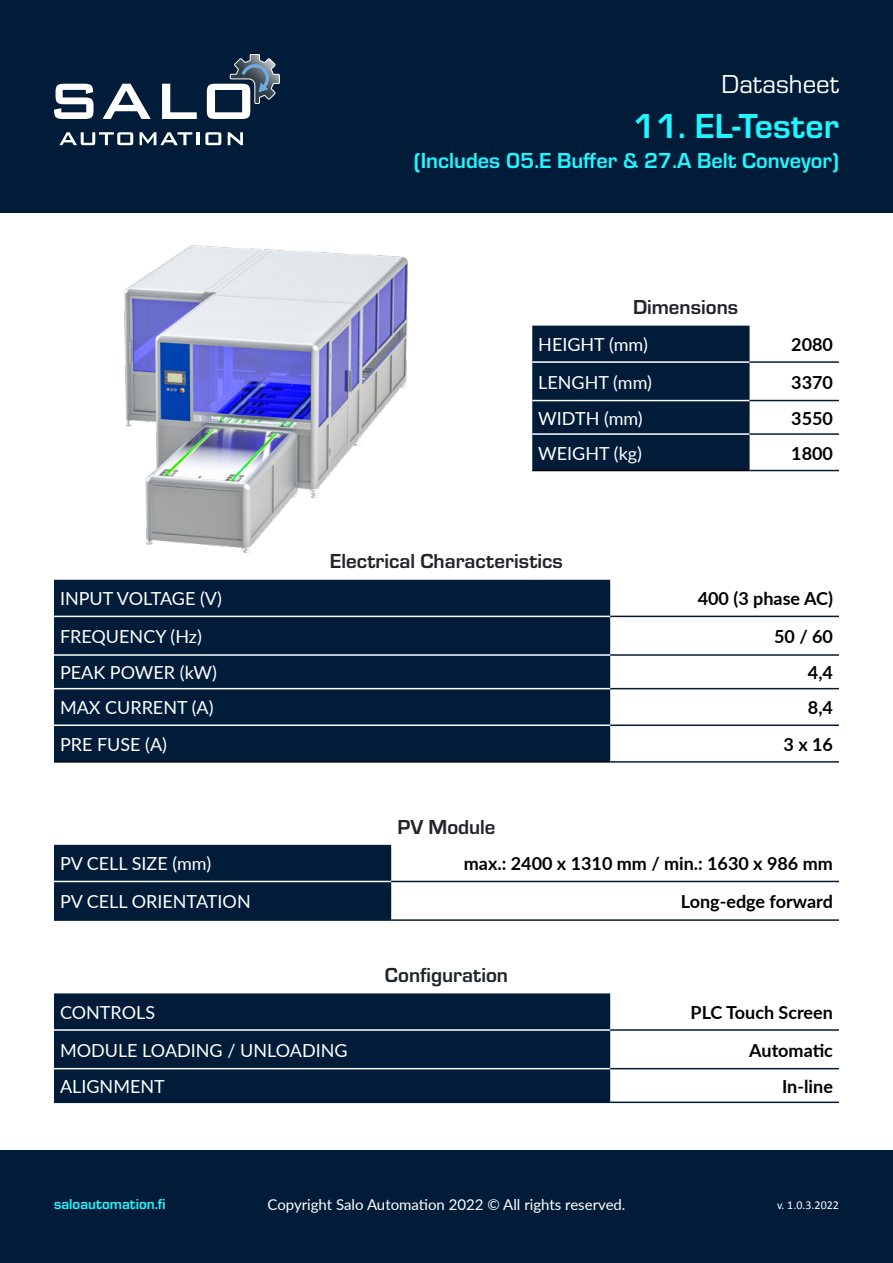
<style>
.page{position:relative;width:893px;height:1263px;background:#fff}
.page>*{position:absolute;margin:0;border:0;box-sizing:border-box;transform-origin:0 0}
.t1{font:700 36px "Eurostile";color:#21f5ff}
.t2{font:27px "Eurostile";color:#fff}
.t3{font:700 22.5px "Eurostile";color:#21f5ff}
.t4{font:700 21px "Eurostile";color:#212528}
.t5{font:18px "Lato";color:#fff}
.t6{font:700 18px "Lato";color:#000}
.t7{font:15px "Lato";color:#fff}
.t8{font:700 15px "Eurostile";color:#21f5ff}
.t9{font:12px "Calibri";color:#fff}
</style>
<div class="page">
<div style="left:0;top:0;width:893px;height:213px;background:#001c38"></div>
<svg style="left:54px;top:84px;width:40px;height:35px"></svg>
<svg style="left:103px;top:84px;width:48px;height:35px"></svg>
<svg style="left:162px;top:84px;width:35px;height:35px"></svg>
<svg style="left:59px;top:132px;width:74px;height:13px"></svg>
<svg style="left:140px;top:132px;width:59px;height:13px"></svg>
<svg style="left:205px;top:132px;width:16px;height:13px"></svg>
<svg style="left:228px;top:132px;width:15px;height:13px"></svg>
<svg style="left:207px;top:54px;width:73px;height:65px"></svg>
<img style="left:124px;top:245px;width:284px;height:308px">
<div style="left:532px;top:326px;width:218px;height:144px;background:#001c38"></div>
<hr style="left:532px;top:361px;width:218px;height:2px;background:#fff">
<hr style="left:532px;top:400px;width:218px;height:1px;background:#fff">
<hr style="left:532px;top:433px;width:218px;height:2px;background:#fff">
<hr style="left:532px;top:470px;width:218px;height:1px;background:#000">
<hr style="left:750px;top:361px;width:89px;height:2px;background:#001c38">
<hr style="left:750px;top:400px;width:89px;height:1px;background:#001c38">
<hr style="left:750px;top:433px;width:89px;height:2px;background:#001c38">
<hr style="left:750px;top:470px;width:89px;height:1px;background:#001c38">
<div style="left:54px;top:580px;width:556px;height:181px;background:#001c38"></div>
<hr style="left:54px;top:616px;width:556px;height:1px;background:#fff">
<hr style="left:54px;top:654px;width:556px;height:2px;background:#fff">
<hr style="left:54px;top:688px;width:556px;height:1px;background:#fff">
<hr style="left:54px;top:761px;width:556px;height:2px;background:#000">
<hr style="left:610px;top:616px;width:229px;height:1px;background:#001c38">
<hr style="left:610px;top:654px;width:229px;height:2px;background:#001c38">
<hr style="left:610px;top:688px;width:229px;height:1px;background:#001c38">
<hr style="left:610px;top:724px;width:229px;height:2px;background:#001c38">
<hr style="left:610px;top:761px;width:229px;height:2px;background:#001c38">
<hr style="left:54px;top:724px;width:556px;height:2px;background:#fff">
<div style="left:54px;top:993px;width:556px;height:108px;background:#001c38"></div>
<hr style="left:54px;top:1029px;width:556px;height:2px;background:#fff">
<hr style="left:54px;top:1068px;width:556px;height:1px;background:#fff">
<hr style="left:610px;top:1029px;width:229px;height:2px;background:#001c38">
<hr style="left:610px;top:1068px;width:229px;height:1px;background:#001c38">
<hr style="left:610px;top:1101px;width:229px;height:2px;background:#001c38">
<hr style="left:54px;top:1101px;width:556px;height:2px;background:#001c38">
<div style="left:54px;top:845px;width:337px;height:74px;background:#001c38"></div>
<hr style="left:54px;top:881px;width:337px;height:1px;background:#fff">
<hr style="left:391px;top:881px;width:448px;height:1px;background:#001c38">
<hr style="left:391px;top:919px;width:448px;height:2px;background:#001c38">
<hr style="left:54px;top:919px;width:337px;height:2px;background:#001c38">
<div style="left:0;top:1150px;width:893px;height:113px;background:#001c38"></div>
<h2 class="t2" style="left:722px;top:66px;width:119px">Datasheet</h2>
<h1 class="t1" style="left:633px;top:100px;width:207px">11. EL-Tester</h1>
<p class="t3" style="left:414px;top:145px;width:427px">(Includes 05.E Buffer &amp; 27.A Belt Conveyor)</p>
<p class="t4" style="left:633px;top:292px;width:107px">Dimensions</p>
<p class="t5" style="left:538px;top:332px;width:111px">HEIGHT (mm)</p>
<p class="t6" style="left:791px;top:331px;width:43px">2080</p>
<p class="t5" style="left:538px;top:369px;width:115px">LENGHT (mm)</p>
<p class="t6" style="left:791px;top:369px;width:43px">3370</p>
<p class="t5" style="left:538px;top:405px;width:106px">WIDTH (mm)</p>
<p class="t6" style="left:791px;top:405px;width:43px">3550</p>
<p class="t5" style="left:538px;top:440px;width:105px">WEIGHT (kg)</p>
<p class="t6" style="left:791px;top:440px;width:43px">1800</p>
<p class="t4" style="left:330px;top:546px;width:235px">Electrical Characteristics</p>
<p class="t5" style="left:60px;top:586px;width:164px">INPUT VOLTAGE (V)</p>
<p class="t6" style="left:698px;top:585px;width:137px">400 (3 phase AC)</p>
<p class="t5" style="left:60px;top:623px;width:143px">FREQUENCY (Hz)</p>
<p class="t6" style="left:774px;top:623px;width:60px">50 / 60</p>
<p class="t5" style="left:60px;top:660px;width:158px">PEAK POWER (kW)</p>
<p class="t6" style="left:808px;top:659px;width:27px">4,4</p>
<p class="t5" style="left:60px;top:695px;width:155px">MAX CURRENT (A)</p>
<p class="t6" style="left:808px;top:694px;width:27px">8,4</p>
<p class="t5" style="left:60px;top:731px;width:109px">PRE FUSE (A)</p>
<p class="t6" style="left:783px;top:731px;width:51px">3 x 16</p>
<p class="t4" style="left:397px;top:811px;width:100px">PV Module</p>
<p class="t5" style="left:60px;top:851px;width:153px">PV CELL SIZE (mm)</p>
<p class="t6" style="left:464px;top:851px;width:370px">max.: 2400 x 1310 mm / min.: 1630 x 986 mm</p>
<p class="t5" style="left:60px;top:888px;width:192px">PV CELL ORIENTATION</p>
<p class="t6" style="left:681px;top:888px;width:154px">Long-edge forward</p>
<p class="t4" style="left:385px;top:960px;width:125px">Configuration</p>
<p class="t5" style="left:60px;top:999px;width:97px">CONTROLS</p>
<p class="t6" style="left:690px;top:999px;width:144px">PLC Touch Screen</p>
<p class="t5" style="left:60px;top:1037px;width:289px">MODULE LOADING / UNLOADING</p>
<p class="t6" style="left:749px;top:1037px;width:85px">Automatic</p>
<p class="t5" style="left:60px;top:1073px;width:106px">ALIGNMENT</p>
<p class="t6" style="left:782px;top:1073px;width:52px">In-line</p>
<p class="t8" style="left:54px;top:1193px;width:113px">saloautomation.fi</p>
<p class="t7" style="left:267px;top:1194px;width:360px">Copyright Salo Automation 2022 © All rights reserved.</p>
<p class="t9" style="left:777px;top:1197px;width:63px">v. 1.0.3.2022</p>
</div>
